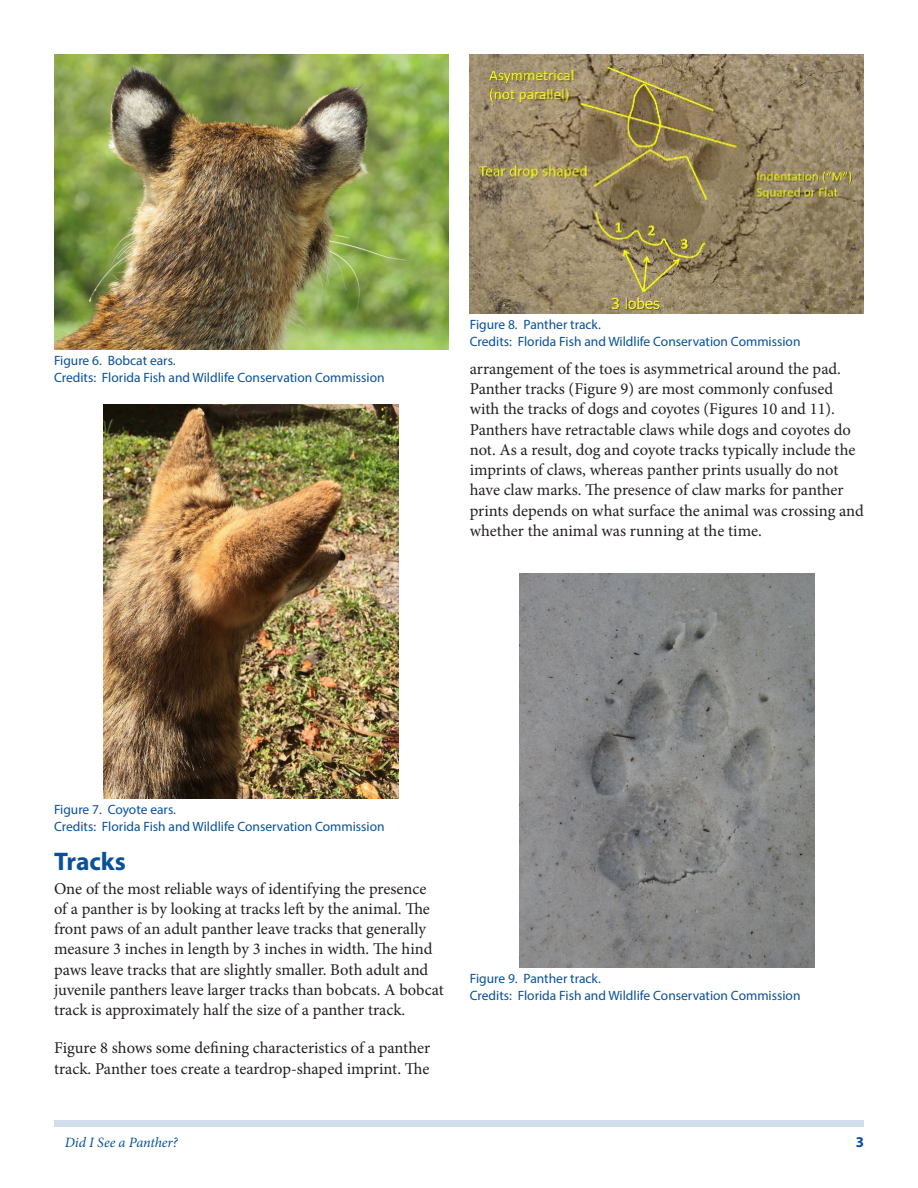
<style>
.page{position:relative;width:918px;height:1188px;background:#fff}
.page>*{position:absolute;margin:0;border:0;box-sizing:border-box;transform-origin:0 0}
.SectionHeading0{font:700 25.5px "Myriad Pro";color:#09509a}
.Paragraph{font:16.5px/20.2px "Minion Pro";color:#231f20}
.t1{font:700 15px "Myriad Pro";color:#09509a}
.RunningTitleItalics{font:italic 14.25px "Minion Pro";letter-spacing:-.005em;color:#09509a}
.FigureCaption{font:13.5px "Myriad Pro";color:#09509a}
</style>
<div class="page">
<div style="left:54px;top:1120px;width:810px;height:7px;background:#d0dfeb"></div>
<img style="left:54px;top:54px;width:394px;height:296px">
<img style="left:103px;top:405px;width:296px;height:394px">
<img style="left:470px;top:54px;width:394px;height:260px">
<img style="left:519px;top:574px;width:296px;height:394px">
<p class="FigureCaption" style="left:54px;top:352px;width:123px">Figure 6. Bobcat ears.</p>
<p class="FigureCaption" style="left:54px;top:369px;width:332px">Credits: Florida Fish and Wildlife Conservation Commission</p>
<p class="FigureCaption" style="left:470px;top:316px;width:133px">Figure 8. Panther track.</p>
<p class="FigureCaption" style="left:470px;top:333px;width:332px">Credits: Florida Fish and Wildlife Conservation Commission</p>
<p class="Paragraph" style="left:470px;top:358px;width:396px">arrangement of the toes is asymmetrical around the pad.<br>Panther tracks (Figure 9) are most commonly confused with the tracks of dogs and coyotes (Figures 10 and 11).<br>Panthers have retractable claws while dogs and coyotes do not. As a result, dog and coyote tracks typically include the imprints of claws, whereas panther prints usually do not have claw marks. The presence of claw marks for panther prints depends on what surface the animal was crossing and whether the animal was running at the time.</p>
<p class="FigureCaption" style="left:54px;top:801px;width:124px">Figure 7. Coyote ears.</p>
<p class="FigureCaption" style="left:54px;top:818px;width:332px">Credits: Florida Fish and Wildlife Conservation Commission</p>
<p class="SectionHeading0" style="left:54px;top:845px;width:73px">Tracks</p>
<p class="Paragraph" style="left:54px;top:878px;width:391px">One of the most reliable ways of identifying the presence<br>of a panther is by looking at tracks left by the animal. The front paws of an adult panther leave tracks that generally measure 3 inches in length by 3 inches in width. The hind paws leave tracks that are slightly smaller. Both adult and juvenile panthers leave larger tracks than bobcats. A bobcat track is approximately half the size of a panther track.</p>
<p class="Paragraph" style="left:54px;top:1038px;width:378px">Figure 8 shows some defining characteristics of a panther track. Panther toes create a teardrop-shaped imprint. The</p>
<p class="FigureCaption" style="left:470px;top:971px;width:133px">Figure 9. Panther track.</p>
<p class="FigureCaption" style="left:470px;top:987px;width:332px">Credits: Florida Fish and Wildlife Conservation Commission</p>
<p class="RunningTitleItalics" style="left:65px;top:1133px;width:115px">Did I See a Panther?</p>
<p class="t1" style="left:856px;top:1133px;width:10px">3</p>
</div>
